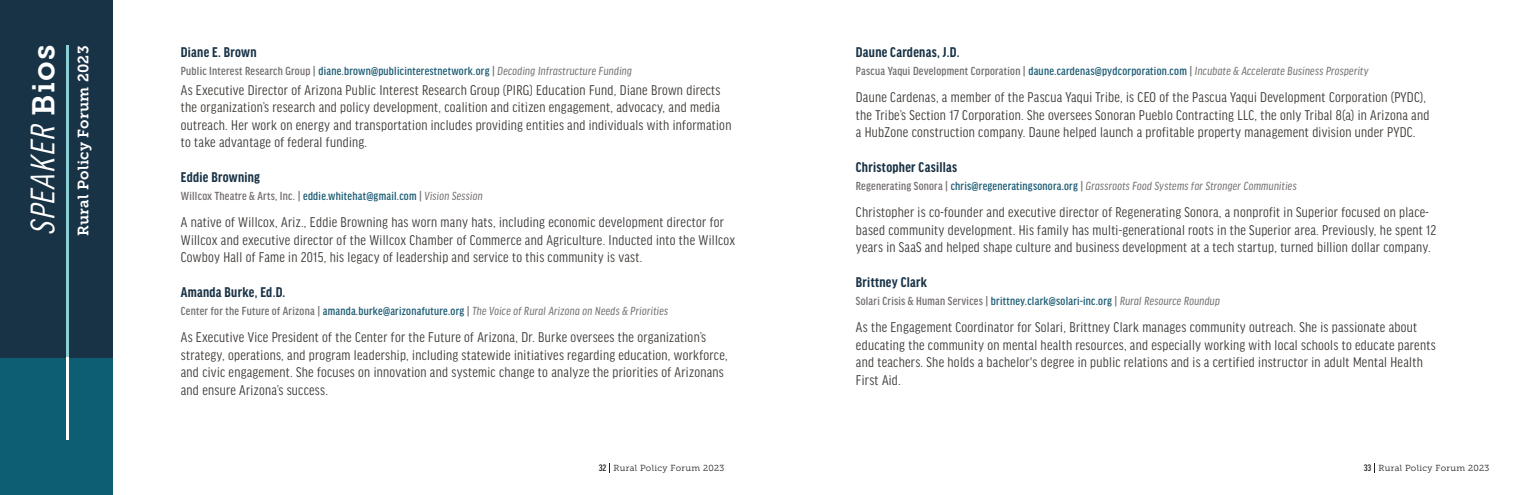
<style>
.page{position:relative;width:1530px;height:495px;background:#fff}
.page>*{position:absolute;margin:0;border:0;box-sizing:border-box;transform-origin:0 0}
.t1{font:italic condensed 36.25px "Good Headline Pro";color:#fff}
.t2{font:condensed 15px/17.5px "Good Headline Pro";letter-spacing:.02em;color:#3c3835}
.t3{font:700 condensed 15px "Good Headline Pro";letter-spacing:.02em;color:#183246}
.t4{font:15px "Museo Slab 700";letter-spacing:.02em;color:#fff}
.t5{font:italic 12.5px "Good Headline Pro Cond News";letter-spacing:.02em;color:#736f6e}
.t6{font:500 condensed 12.5px "Good Headline Pro";letter-spacing:.02em;color:#1c5c74}
.t7{font:500 condensed 12.5px "Good Headline Pro";letter-spacing:.02em;color:#736f6e}
.t8{font:8.75px "Museo Slab 300";letter-spacing:.04em;color:#231f20}
.s1{font-family:"Museo Slab 700";font-style:normal;font-stretch:normal;font-size:31.25px}
.s2{color:#736f6e}
.s3{font-family:"Good Headline Pro Cond News";font-weight:400;font-style:italic;font-stretch:normal;color:#736f6e}
.s4{color:#1c5c74}
.s5{font-family:"Good Headline Pro Cond News";font-weight:400;font-style:italic;font-stretch:normal}
.s6{font-family:"Good Headline Pro";font-weight:500;font-style:normal;font-stretch:condensed}
.s7{font-family:"Good Headline Pro";font-weight:500;font-style:normal;font-stretch:condensed;color:#1c5c74}
.s8{font-family:"Good Headline Pro";font-weight:500;font-stretch:condensed;font-size:10px}
</style>
<div class="page">
<div style="left:0;top:0;width:112px;height:358px;background:#183246"></div>
<div style="left:0;top:358px;width:112px;height:137px;background:#0d5e73"></div>
<hr style="left:66px;top:45px;width:3px;height:313px;background:#8cd0d6">
<hr style="left:66px;top:358px;width:3px;height:82px;background:#fff">
<h1 class="t1" style="left:25px;top:234px;width:191px;rotate:-90deg">SPEAKER <span class="s1">Bios</span></h1>
<p class="t4" style="left:75px;top:236px;width:192px;rotate:-90deg">Rural Policy Forum 2023</p>
<p class="t3" style="left:181px;top:45px;width:77px">Diane E. Brown</p>
<p class="t6" style="left:181px;top:65px;width:453px"><span class="s2">Public Interest Research Group |</span> diane.brown@publicinterestnetwork.org <span class="s2">|</span> <span class="s3">Decoding Infrastructure Funding</span></p>
<p class="t2" style="left:181px;top:81px;width:552px">As Executive Director of Arizona Public Interest Research Group (PIRG) Education Fund, Diane Brown directs the organization’s research and policy development, coalition and citizen engagement, advocacy, and media outreach. Her work on energy and transportation includes providing entities and individuals with information to take advantage of federal funding.</p>
<p class="t3" style="left:181px;top:170px;width:81px">Eddie Browning</p>
<p class="t7" style="left:181px;top:190px;width:303px">Willcox Theatre &amp; Arts, Inc. | <span class="s4">eddie.whitehat@gmail.com</span> | <span class="s5">Vision Session</span></p>
<p class="t2" style="left:181px;top:214px;width:556px">A native of Willcox, Ariz., Eddie Browning has worn many hats, including economic development director for<br>Willcox and executive director of the Willcox Chamber of Commerce and Agriculture. Inducted into the Willcox<br>Cowboy Hall of Fame in 2015, his legacy of leadership and service to this community is vast.</p>
<p class="t3" style="left:181px;top:285px;width:106px">Amanda Burke, Ed.D.</p>
<p class="t5" style="left:181px;top:305px;width:489px"><span class="s6">Center for the Future of Arizona |</span> <span class="s7">amanda.burke@arizonafuture.org</span> <span class="s6">|</span> The Voice of Rural Arizona on Needs &amp; Priorities</p>
<p class="t2" style="left:181px;top:329px;width:548px">As Executive Vice President of the Center for the Future of Arizona, Dr. Burke oversees the organization’s strategy, operations, and program leadership, including statewide initiatives regarding education, workforce, and civic engagement. She focuses on innovation and systemic change to analyze the priorities of Arizonans and ensure Arizona’s success.</p>
<p class="t3" style="left:856px;top:45px;width:105px">Daune Cardenas, J.D.</p>
<p class="t5" style="left:856px;top:65px;width:514px"><span class="s6">Pascua Yaqui Development Corporation |</span> <span class="s7">daune.cardenas@pydcorporation.com</span> <span class="s6">|</span> Incubate &amp; Accelerate Business Prosperity</p>
<p class="t2" style="left:856px;top:89px;width:575px">Daune Cardenas, a member of the Pascua Yaqui Tribe, is CEO of the Pascua Yaqui Development Corporation (PYDC), the Tribe’s Section 17 Corporation. She oversees Sonoran Pueblo Contracting LLC, the only Tribal 8(a) in Arizona and a HubZone construction company. Daune helped launch a profitable property management division under PYDC.</p>
<p class="t3" style="left:856px;top:160px;width:103px">Christopher Casillas</p>
<p class="t5" style="left:856px;top:180px;width:442px"><span class="s6">Regenerating Sonora |</span> <span class="s7">chris@regeneratingsonora.org</span> <span class="s6">|</span> Grassroots Food Systems for Stronger Communities</p>
<p class="t2" style="left:856px;top:204px;width:582px">Christopher is co-founder and executive director of Regenerating Sonora, a nonprofit in Superior focused on place&shy;based community development. His family has multi-generational roots in the Superior area. Previously, he spent 12 years in SaaS and helped shape culture and business development at a tech startup, turned billion dollar company.</p>
<p class="t3" style="left:856px;top:275px;width:73px">Brittney Clark</p>
<p class="t6" style="left:856px;top:295px;width:366px"><span class="s2">Solari Crisis &amp; Human Services |</span> brittney.clark@solari-inc.org <span class="s2">|</span> <span class="s3">Rural Resource Roundup</span></p>
<p class="t2" style="left:856px;top:319px;width:581px">As the Engagement Coordinator for Solari, Brittney Clark manages community outreach. She is passionate about educating the community on mental health resources, and especially working with local schools to educate parents and teachers. She holds a bachelor's degree in public relations and is a certified instructor in adult Mental Health First Aid.</p>
<p class="t8" style="left:599px;top:463px;width:127px"><span class="s8">32</span> Rural Policy Forum 2023</p>
<p class="t8" style="left:1364px;top:463px;width:127px"><span class="s8">33</span> Rural Policy Forum 2023</p>
</div>
